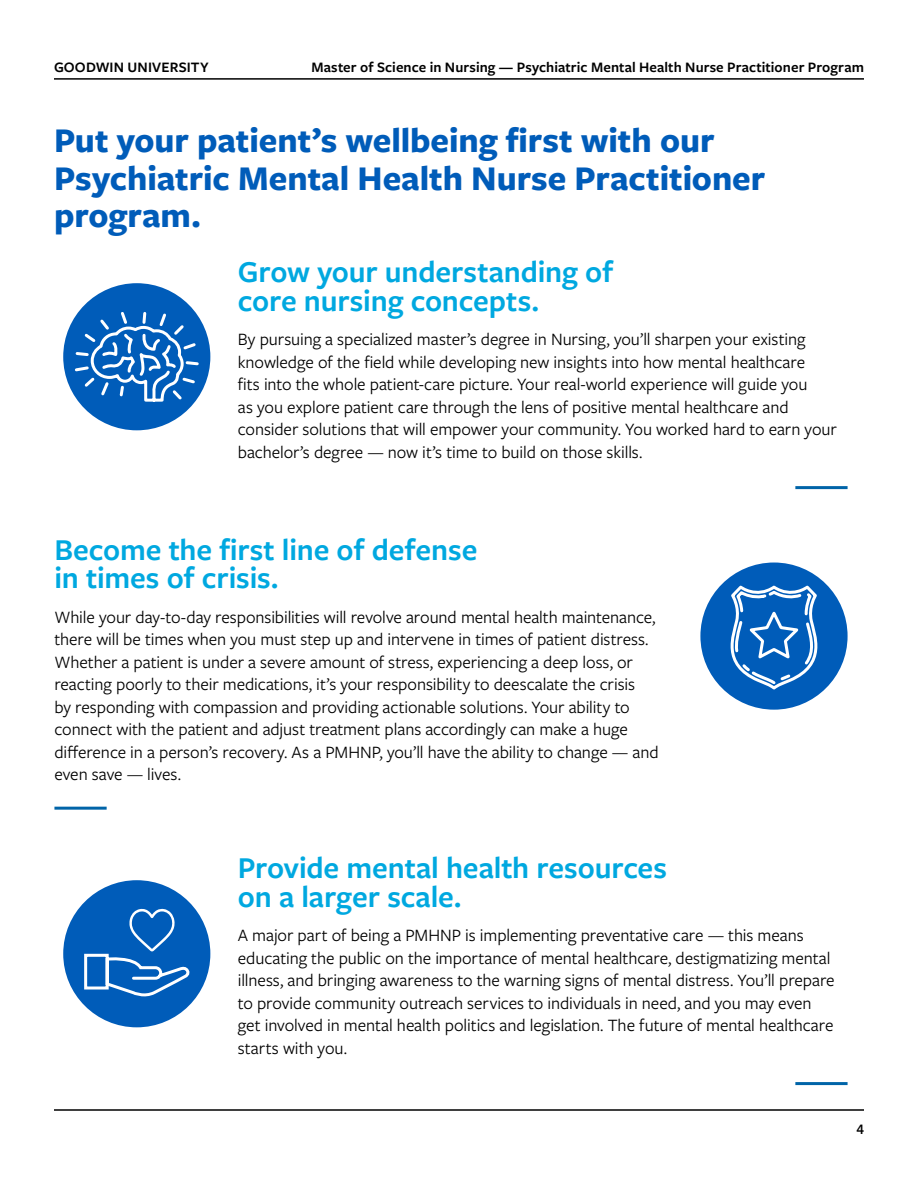
<style>
.page{position:relative;width:918px;height:1188px;background:#fff}
.page>*{position:absolute;margin:0;border:0;box-sizing:border-box;transform-origin:0 0}
.t1{font:700 36px/37.5px "Freight Sans Pro";color:#005cb9}
.t2{font:600 31.5px/28.5px "Freight Sans Pro";letter-spacing:-.005em;color:#00a8e0}
.t3{font:18px/22.5px "Freight Sans Pro";letter-spacing:-.005em;color:#000}
.t4{font:600 15px "Freight Sans Pro";letter-spacing:.01em;color:#000}
</style>
<div class="page">
<hr style="left:54px;top:78px;width:810px;height:2px;background:#000">
<hr style="left:54px;top:1109px;width:810px;height:2px;background:#000">
<div style="left:700px;top:563px;width:148px;height:147px;background:#005cb9;border-radius:50%"></div>
<hr style="left:54px;top:807px;width:53px;height:3px;background:#0064a8">
<div style="left:63px;top:283px;width:147px;height:147px;background:#005cb9;border-radius:50%"></div>
<hr style="left:795px;top:486px;width:53px;height:3px;background:#0064a8">
<div style="left:63px;top:880px;width:147px;height:147px;background:#005cb9;border-radius:50%"></div>
<hr style="left:795px;top:1082px;width:53px;height:3px;background:#0064a8">
<svg style="left:73px;top:310px;width:128px;height:93px"></svg>
<svg style="left:721px;top:580px;width:110px;height:112px"></svg>
<svg style="left:84px;top:908px;width:109px;height:94px"></svg>
<p class="t4" style="left:54px;top:57px;width:156px">GOODWIN UNIVERSITY</p>
<p class="t4" style="left:311px;top:57px;width:554px">Master of Science in Nursing — Psychiatric Mental Health Nurse Practitioner Program</p>
<h1 class="t1" style="left:54px;top:120px;width:713px">Put your patient’s wellbeing first with our<br>Psychiatric Mental Health Nurse Practitioner program.</h1>
<h2 class="t2" style="left:238px;top:257px;width:377px">Grow your understanding of core nursing concepts.</h2>
<p class="t3" style="left:238px;top:328px;width:601px">By pursuing a specialized master’s degree in Nursing, you’ll sharpen your existing knowledge of the field while developing new insights into how mental healthcare<br>fits into the whole patient-care picture. Your real-world experience will guide you<br>as you explore patient care through the lens of positive mental healthcare and consider solutions that will empower your community. You worked hard to earn your bachelor’s degree — now it’s time to build on those skills.</p>
<h2 class="t2" style="left:54px;top:534px;width:424px">Become the first line of defense in times of crisis.</h2>
<p class="t3" style="left:54px;top:605px;width:606px">While your day-to-day responsibilities will revolve around mental health maintenance, there will be times when you must step up and intervene in times of patient distress.<br>Whether a patient is under a severe amount of stress, experiencing a deep loss, or reacting poorly to their medications, it’s your responsibility to deescalate the crisis<br>by responding with compassion and providing actionable solutions. Your ability to connect with the patient and adjust treatment plans accordingly can make a huge difference in a person’s recovery. As a PMHNP, you’ll have the ability to change — and even save — lives.</p>
<h2 class="t2" style="left:238px;top:853px;width:431px">Provide mental health resources on a larger scale.</h2>
<p class="t3" style="left:238px;top:924px;width:598px">A major part of being a PMHNP is implementing preventative care — this means educating the public on the importance of mental healthcare, destigmatizing mental illness, and bringing awareness to the warning signs of mental distress. You’ll prepare to provide community outreach services to individuals in need, and you may even get involved in mental health politics and legislation. The future of mental healthcare starts with you.</p>
<p class="t4" style="left:856px;top:1119px;width:9px">4</p>
</div>
